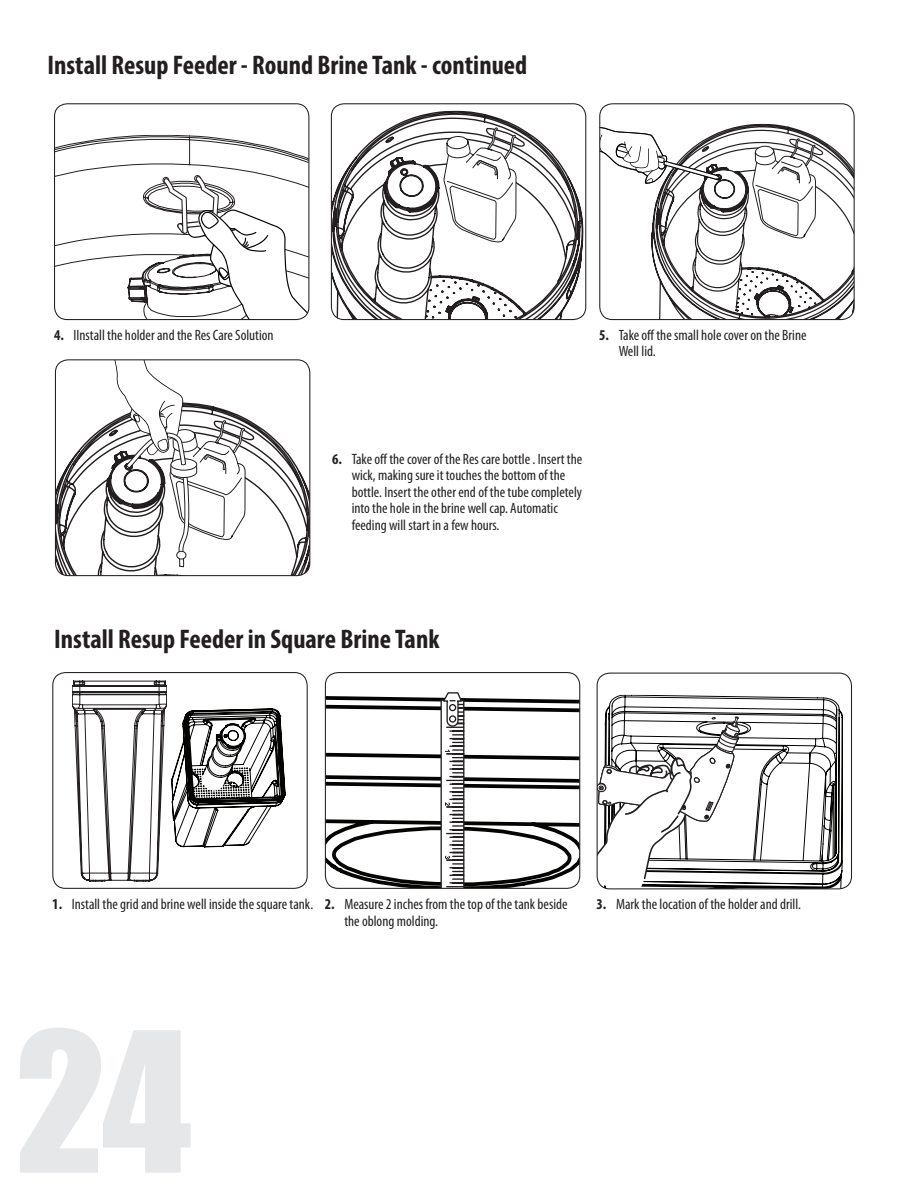
<style>
.page{position:relative;width:918px;height:1188px;background:#fff}
.page>*{position:absolute;margin:0;border:0;box-sizing:border-box;transform-origin:0 0}
.t1{font:180px "Impact";color:#e6e7e9}
.t2{font:700 condensed 27px "Myriad Pro";color:#231f20}
.t3{font:condensed 15px/16.5px "Myriad Pro";color:#231f20}
.s1{font-weight:700}
</style>
<div class="page">
<svg style="left:55px;top:135px;width:107px;height:185px"></svg>
<svg style="left:162px;top:135px;width:147px;height:185px"></svg>
<div style="left:54px;top:103px;width:255px;height:217px;border:1px solid #231f20;border-radius:13px"></div>
<svg style="left:600px;top:124px;width:254px;height:196px"></svg>
<div style="left:599px;top:103px;width:256px;height:217px;border:1px solid #231f20;border-radius:13px"></div>
<svg style="left:331px;top:111px;width:253px;height:209px"></svg>
<svg style="left:443px;top:110px;width:83px;height:134px"></svg>
<div style="left:331px;top:103px;width:255px;height:217px;border:1px solid #231f20;border-radius:13px"></div>
<svg style="left:55px;top:421px;width:255px;height:155px"></svg>
<svg style="left:113px;top:361px;width:142px;height:207px"></svg>
<div style="left:177px;top:551px;width:9px;height:8px;background:#fff;border-radius:50%"></div>
<div style="left:176px;top:551px;width:10px;height:8px;border:1px solid #231f20;border-radius:50%"></div>
<div style="left:55px;top:359px;width:255px;height:217px;border:1px solid #231f20;border-radius:13px"></div>
<div style="left:52px;top:672px;width:256px;height:217px;border:1px solid #231f20;border-radius:13px"></div>
<svg style="left:819px;top:697px;width:24px;height:190px"></svg>
<svg style="left:597px;top:673px;width:222px;height:216px"></svg>
<div style="left:597px;top:673px;width:255px;height:216px;border:1px solid #231f20;border-radius:13px"></div>
<svg style="left:325px;top:696px;width:255px;height:192px"></svg>
<svg style="left:440px;top:692px;width:25px;height:195px"></svg>
<div style="left:325px;top:672px;width:255px;height:217px;border:1px solid #231f20;border-radius:13px"></div>
<svg style="left:72px;top:681px;width:213px;height:200px"></svg>
<p class="t2" style="left:48px;top:48px;width:481px">Install Resup Feeder - Round Brine Tank - continued</p>
<p class="t3" style="left:54px;top:326px;width:221px"><span class="s1">4.</span> IInstall the holder and the Res Care Solution</p>
<p class="t3" style="left:599px;top:326px;width:209px"><span class="s1">5.</span> Take off the small hole cover on the Brine</p>
<p class="t3" style="left:619px;top:343px;width:39px">Well lid.</p>
<p class="t3" style="left:352px;top:451px;width:232px;text-indent:-20px"><span class="s1">6.</span> Take off the cover of the Res care bottle . Insert the wick, making sure it touches the bottom of the bottle. Insert the other end of the tube completely into the hole in the brine well cap. Automatic feeding will start in a few hours.</p>
<p class="t2" style="left:54px;top:622px;width:387px">Install Resup Feeder in Square Brine Tank</p>
<p class="t3" style="left:52px;top:896px;width:262px"><span class="s1">1.</span> Install the grid and brine well inside the square tank.</p>
<p class="t3" style="left:325px;top:896px;width:244px"><span class="s1">2.</span> Measure 2 inches from the top of the tank beside</p>
<p class="t3" style="left:597px;top:896px;width:206px"><span class="s1">3.</span> Mark the location of the holder and drill.</p>
<p class="t3" style="left:344px;top:912px;width:95px">the oblong molding.</p>
<h1 class="t1" style="left:15px;top:962px;width:178px">24</h1>
</div>
